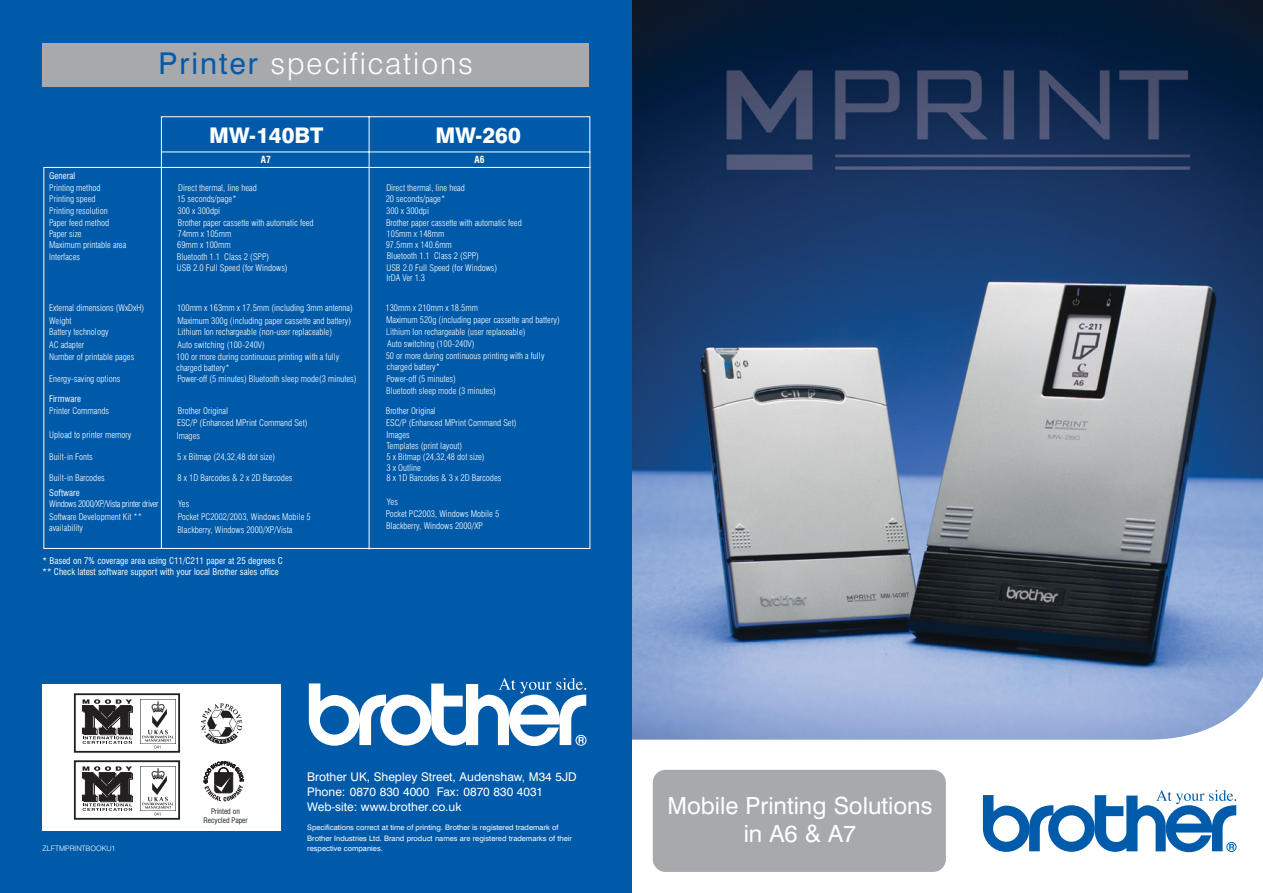
<style>
.page{position:relative;width:1263px;height:893px;background:#fff}
.page>*{position:absolute;margin:0;border:0;box-sizing:border-box;transform-origin:0 0}
.t1{font:300 30px "Swiss 721 BT";letter-spacing:.065em;color:#fff}
.t2{font:23.7px/28.3px "Swiss 721 BT";color:#fff;text-align:center}
.t3{font:800 21.6px "Swiss 721 BT";color:#fff}
.t4{font:12px/15px "Swiss 721 BT";color:#fff}
.t5{font:700 condensed 9.6px "Swiss 721 BT";color:#fff}
.t6{font:300 condensed 9px/11.4px "Swiss 721 BT";color:#fff}
.t7{font:condensed 9px/10.8px "Swiss 721 BT";color:#fff}
.t8{font:7.5px/10.5px "Swiss 721 BT";color:#fff}
.t9{font:condensed 7.5px/9px "Swiss 721 BT";color:#231f20;text-align:center}
.t10{font:300 7.5px "Swiss 721 BT";color:#fff}
.s1{font-weight:400;color:#005aaa}
</style>
<div class="page">
<img style="left:631px;top:0;width:632px;height:740px">
<div style="left:653px;top:770px;width:293px;height:102px;background:#a7a9ac;border-radius:13px"></div>
<svg style="left:983px;top:790px;width:253px;height:62px"></svg>
<div style="left:0;top:0;width:631px;height:893px;background:#005aaa"></div>
<div style="left:43px;top:43px;width:546px;height:44px;background:#a7a9ac"></div>
<svg style="left:43px;top:116px;width:547px;height:434px"></svg>
<svg style="left:309px;top:678px;width:277px;height:68px"></svg>
<div style="left:43px;top:684px;width:238px;height:147px;background:#fff"></div>
<div style="left:74px;top:693px;width:106px;height:60px;border:2px solid #231f20"></div>
<svg style="left:82px;top:699px;width:51px;height:45px"></svg>
<svg style="left:154px;top:745px;width:6px;height:4px"></svg>
<img style="left:141px;top:699px;width:34px;height:45px">
<div style="left:74px;top:760px;width:106px;height:60px;border:2px solid #231f20"></div>
<svg style="left:82px;top:766px;width:51px;height:45px"></svg>
<svg style="left:154px;top:812px;width:6px;height:4px"></svg>
<img style="left:141px;top:766px;width:34px;height:45px">
<svg style="left:204px;top:761px;width:40px;height:40px"></svg>
<svg style="left:201px;top:703px;width:41px;height:41px"></svg>
<h1 class="t1" style="left:159px;top:52px;width:316px"><span class="s1">Printer</span> specifications</h1>
<h3 class="t3" style="left:209px;top:122px;width:116px">MW-140BT</h3>
<h3 class="t3" style="left:435px;top:122px;width:87px">MW-260</h3>
<p class="t7" style="left:49px;top:171px;width:27px">General</p>
<p class="t6" style="left:49px;top:183px;width:79px">Printing method<br>Printing speed<br>Printing resolution<br>Paper feed method<br>Paper size<br>Maximum printable area<br>Interfaces</p>
<p class="t6" style="left:49px;top:303px;width:96px;line-height:12px">External dimensions (WxDxH)<br>Weight<br>Battery technology</p>
<p class="t6" style="left:49px;top:340px;width:86px">AC adapter<br>Number of printable pages</p>
<p class="t6" style="left:49px;top:374px;width:73px">Energy-saving options</p>
<p class="t7" style="left:49px;top:393px;width:33px">Firmware</p>
<p class="t6" style="left:49px;top:405px;width:61px">Printer Commands</p>
<p class="t6" style="left:49px;top:430px;width:84px">Upload to printer memory</p>
<p class="t6" style="left:49px;top:451px;width:45px">Built-in Fonts</p>
<p class="t6" style="left:49px;top:473px;width:57px">Built-in Barcodes</p>
<p class="t7" style="left:49px;top:487px;width:32px">Software</p>
<p class="t6" style="left:49px;top:499px;width:111px;line-height:11.9px">Windows 2000/XP/Vista printer driver<br>Software Development Kit ** availability</p>
<p class="t5" style="left:261px;top:156px;width:12px">A7</p>
<p class="t5" style="left:474px;top:156px;width:12px">A6</p>
<p class="t6" style="left:177px;top:183px;width:138px">Direct thermal, line head<br>15 seconds/page*<br>300 x 300dpi<br>Brother paper cassette with automatic feed<br>74mm x 105mm<br>69mm x 100mm<br>Bluetooth 1.1 Class 2 (SPP)<br>USB 2.0 Full Speed (for Windows)</p>
<p class="t6" style="left:386px;top:183px;width:138px">Direct thermal, line head<br>20 seconds/page*<br>300 x 300dpi<br>Brother paper cassette with automatic feed<br>105mm x 148mm</p>
<p class="t6" style="left:386px;top:239px;width:68px">97.5mm x 140.6mm</p>
<p class="t6" style="left:386px;top:263px;width:112px;line-height:10.8px">USB 2.0 Full Speed (for Windows)<br>IrDA Ver 1.3</p>
<p class="t6" style="left:387px;top:251px;width:94px">Bluetooth 1.1 Class 2 (SPP)</p>
<p class="t6" style="left:177px;top:303px;width:177px;line-height:12px">100mm x 163mm x 17.5mm (including 3mm antenna)<br>Maximum 300g (including paper cassette and battery)<br>Lithium Ion rechargeable (non-user replaceable)</p>
<p class="t6" style="left:176px;top:340px;width:165px">Auto switching (100-240V)<br>100 or more during continuous printing with a fully charged battery*</p>
<p class="t6" style="left:177px;top:374px;width:180px">Power-off (5 minutes) Bluetooth sleep mode(3 minutes)</p>
<p class="t6" style="left:178px;top:405px;width:52px">Brother Original</p>
<p class="t6" style="left:177px;top:431px;width:25px">Images</p>
<p class="t6" style="left:177px;top:451px;width:99px">5 x Bitmap (24,32,48 dot size)</p>
<p class="t6" style="left:178px;top:473px;width:116px">8 x 1D Barcodes &amp; 2 x 2D Barcodes</p>
<p class="t6" style="left:177px;top:499px;width:135px;line-height:12.6px">Yes<br>Pocket PC2002/2003, Windows Mobile 5<br>Blackberry, Windows 2000/XP/Vista</p>
<p class="t6" style="left:177px;top:418px;width:132px">ESC/P (Enhanced MPrint Command Set)</p>
<p class="t6" style="left:386px;top:303px;width:176px;line-height:12px">130mm x 210mm x 18.5mm<br>Maximum 520g (including paper cassette and battery)<br>Lithium Ion rechargeable (user replaceable)<br>Auto switching (100-240V)<br>50 or more during continuous printing with a fully</p>
<p class="t6" style="left:386px;top:361px;width:111px;line-height:12.1px">charged battery*<br>Power-off (5 minutes)<br>Bluetooth sleep mode (3 minutes)</p>
<p class="t6" style="left:386px;top:405px;width:132px;line-height:12.1px">Brother Original<br>ESC/P (Enhanced MPrint Command Set)<br>Images</p>
<p class="t6" style="left:387px;top:441px;width:116px;line-height:10.8px">Templates (print layout)<br>5 x Bitmap (24,32,48 dot size)<br>3 x Outline<br>8 x 1D Barcodes &amp; 3 x 2D Barcodes</p>
<p class="t6" style="left:386px;top:496px;width:115px;line-height:12px">Yes<br>Pocket PC2003, Windows Mobile 5<br>Blackberry, Windows 2000/XP</p>
<p class="t7" style="left:43px;top:555px;width:242px">* Based on 7% coverage area using C11/C211 paper at 25 degrees C ** Check latest software support with your local Brother sales office</p>
<p class="t10" style="left:43px;top:846px;width:75px">ZLFTMPRINTBOOKU1</p>
<p class="t9" style="left:203px;top:806px;width:46px">Printed on<br>Recycled Paper</p>
<h3 class="t4" style="left:307px;top:771px;width:271px">Brother UK, Shepley Street, Audenshaw, M34 5JD<br>Phone: 0870 830 4000 Fax: 0870 830 4031<br>Web-site: www.brother.co.uk</h3>
<p class="t8" style="left:307px;top:823px;width:266px">Specifications correct at time of printing. Brother is registered trademark of<br>Brother Industries Ltd. Brand product names are registered trademarks of their respective companies.</p>
<h2 class="t2" style="left:667px;top:794px;width:266px">Mobile Printing Solutions in A6 &amp; A7</h2>
</div>
